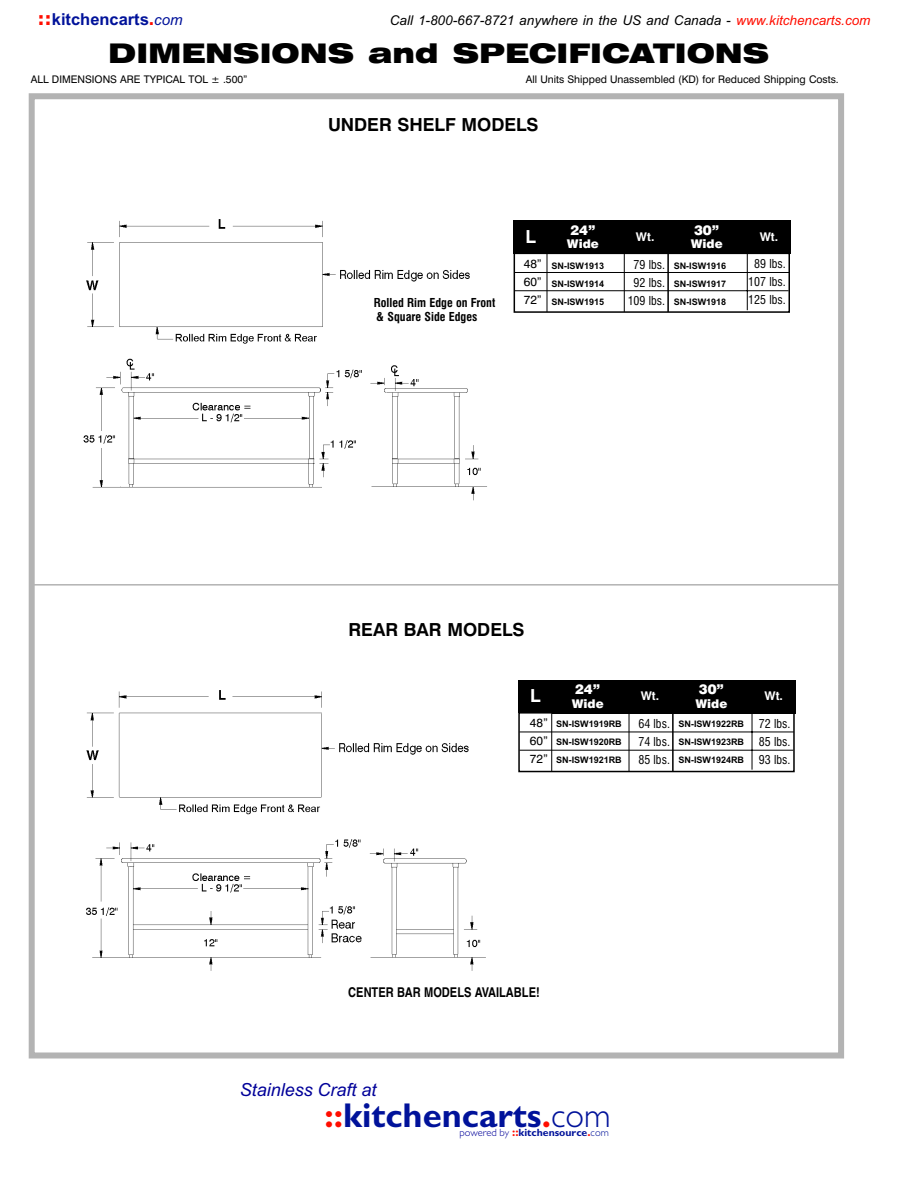
<style>
.page{position:relative;width:918px;height:1188px;background:#fff}
.page>*{position:absolute;margin:0;border:0;box-sizing:border-box;transform-origin:0 0}
.t1{font:700 34.5px "Gill Sans";color:#00129a}
.t2{font:900 expanded 27px "Swiss 721 BT";color:#000}
.t3{font:700 18px "Swiss 721 BT";color:#000}
.t4{font:italic 18px "Arial";color:#009}
.t5{font:700 18px "Swiss 721 BT";color:#fff}
.t6{font:700 16.5px "Arial";color:#00129a}
.t7{font:italic 13.5px "Arial";color:#000}
.t8{font:700 condensed 13.5px "Helvetica";color:#000}
.t9{font:900 13.5px "Swiss 721 BT";color:#fff}
.t10{font:condensed 12px/18px "Swiss 721 BT";color:#000;text-align:justify}
.t11{font:700 condensed 12px "Swiss 721 BT";color:#000}
.t12{font:12px/18px "Swiss 721 BT";color:#000;text-align:justify}
.t13{font:900 12px "Swiss 721 BT";color:#fff}
.t14{font:700 12px "Swiss 721 BT";color:#fff}
.t15{font:10.5px "Swiss 721 BT";color:#000}
.t16{font:700 10.5px "Gill Sans";color:#00129a}
.t17{font:700 9px/18px "Arial";color:#000;text-align:justify}
.s1{font-family:"Verdana";font-size:18px;color:#ff0d00}
.s2{font-family:"Verdana";font-size:15px;color:#ff0d00}
.s3{font-weight:400;font-style:italic;font-size:15px}
.s4{color:#ff0d00}
.s5{font-weight:300}
.s6{font-weight:300;color:#009}
.s7{font-size:12px;color:#ff0d00}
</style>
<div class="page">
<div style="left:29px;top:93px;width:815px;height:966px;border:6px solid #b3b3b3"></div>
<div style="left:518px;top:712px;width:277px;height:60px;border:2px solid #000"></div>
<div style="left:552px;top:680px;width:243px;height:34px;background:#000"></div>
<hr style="left:629px;top:704px;width:1px;height:67px;background:#000">
<hr style="left:672px;top:707px;width:2px;height:64px;background:#000">
<hr style="left:752px;top:704px;width:1px;height:66px;background:#000">
<hr style="left:520px;top:732px;width:274px;height:1px;background:#000">
<hr style="left:520px;top:750px;width:273px;height:1px;background:#000">
<div style="left:518px;top:680px;width:40px;height:32px;background:#000"></div>
<hr style="left:551px;top:703px;width:1px;height:68px;background:#000">
<hr style="left:31px;top:584px;width:808px;height:2px;background:#b3b3b3">
<div style="left:514px;top:253px;width:276px;height:60px;border:2px solid #000"></div>
<div style="left:547px;top:221px;width:244px;height:33px;background:#000"></div>
<hr style="left:624px;top:244px;width:1px;height:68px;background:#000">
<hr style="left:667px;top:247px;width:2px;height:65px;background:#000">
<hr style="left:747px;top:245px;width:1px;height:65px;background:#000">
<hr style="left:515px;top:272px;width:274px;height:1px;background:#000">
<hr style="left:515px;top:290px;width:274px;height:1px;background:#000">
<div style="left:513px;top:221px;width:40px;height:33px;background:#000"></div>
<hr style="left:547px;top:243px;width:1px;height:69px;background:#000">
<img style="left:86px;top:690px;width:400px;height:281px">
<img style="left:83px;top:219px;width:404px;height:282px">
<h3 class="t6" style="left:37px;top:10px;width:147px"><span class="s1">::</span>kitchencarts<span class="s2">.</span><span class="s3">com</span></h3>
<h3 class="t7" style="left:390px;top:13px;width:482px">Call 1-800-667-8721 anywhere in the US and Canada - <span class="s4">www.kitchencarts.com</span></h3>
<h2 class="t2" style="left:108px;top:38px;width:663px">DIMENSIONS and SPECIFICATIONS</h2>
<p class="t15" style="left:31px;top:75px;width:218px">ALL DIMENSIONS ARE TYPICAL TOL ± .500”</p>
<p class="t15" style="left:526px;top:75px;width:315px">All Units Shipped Unassembled (KD) for Reduced Shipping Costs.</p>
<h3 class="t3" style="left:328px;top:118px;width:212px">UNDER SHELF MODELS</h3>
<h3 class="t9" style="left:570px;top:222px;width:27px">24”</h3>
<h3 class="t9" style="left:694px;top:222px;width:27px">30”</h3>
<h3 class="t5" style="left:525px;top:230px;width:12px">L</h3>
<h3 class="t12" style="left:524px;top:256px;width:20px">48” 60” 72”</h3>
<h3 class="t10" style="left:628px;top:255px;width:39px;text-align:center">79 lbs.<br>92 lbs.<br>109 lbs.</h3>
<h3 class="t10" style="left:748px;top:255px;width:39px;text-align:center">89 lbs.<br>107 lbs.</h3>
<h3 class="t14" style="left:636px;top:232px;width:20px">Wt.</h3>
<h3 class="t14" style="left:760px;top:232px;width:20px">Wt.</h3>
<h3 class="t13" style="left:567px;top:237px;width:33px">Wide</h3>
<h3 class="t13" style="left:691px;top:237px;width:33px">Wide</h3>
<p class="t17" style="left:552px;top:256px;width:54px">SN-ISW1913<br>SN-ISW1914<br>SN-ISW1915</p>
<p class="t17" style="left:674px;top:256px;width:54px">SN-ISW1916<br>SN-ISW1917<br>SN-ISW1918</p>
<h3 class="t11" style="left:374px;top:298px;width:123px">Rolled Rim Edge on Front</h3>
<h3 class="t10" style="left:748px;top:291px;width:39px">125 lbs.</h3>
<h3 class="t11" style="left:376px;top:312px;width:103px">&amp; Square Side Edges</h3>
<h3 class="t3" style="left:348px;top:623px;width:178px">REAR BAR MODELS</h3>
<h3 class="t9" style="left:575px;top:682px;width:27px">24”</h3>
<h3 class="t9" style="left:699px;top:682px;width:27px">30”</h3>
<h3 class="t5" style="left:530px;top:689px;width:12px">L</h3>
<h3 class="t12" style="left:530px;top:715px;width:20px">48” 60” 72”</h3>
<h3 class="t10" style="left:638px;top:715px;width:33px">64 lbs.<br>74 lbs.<br>85 lbs.</h3>
<h3 class="t10" style="left:759px;top:714px;width:33px">72 lbs.<br>85 lbs.<br>93 lbs.</h3>
<h3 class="t14" style="left:641px;top:691px;width:20px">Wt.</h3>
<h3 class="t14" style="left:764px;top:691px;width:20px">Wt.</h3>
<h3 class="t13" style="left:572px;top:697px;width:33px">Wide</h3>
<h3 class="t13" style="left:695px;top:697px;width:33px">Wide</h3>
<p class="t17" style="left:556px;top:715px;width:67px">SN-ISW1919RB SN-ISW1920RB SN-ISW1921RB</p>
<p class="t17" style="left:679px;top:715px;width:67px">SN-ISW1922RB SN-ISW1923RB SN-ISW1924RB</p>
<h3 class="t8" style="left:348px;top:985px;width:193px">CENTER BAR MODELS AVAILABLE!</h3>
<h3 class="t4" style="left:240px;top:1079px;width:138px">Stainless Craft at</h3>
<h1 class="t1" style="left:324px;top:1103px;width:288px"><span class="s4">::</span>kitchencarts<span class="s4">.</span><span class="s5">com</span></h1>
<p class="t16" style="left:460px;top:1128px;width:151px"><span class="s6">powered by</span> <span class="s7">::</span>kitchensource<span class="s7">.</span><span class="s5">com</span></p>
</div>
